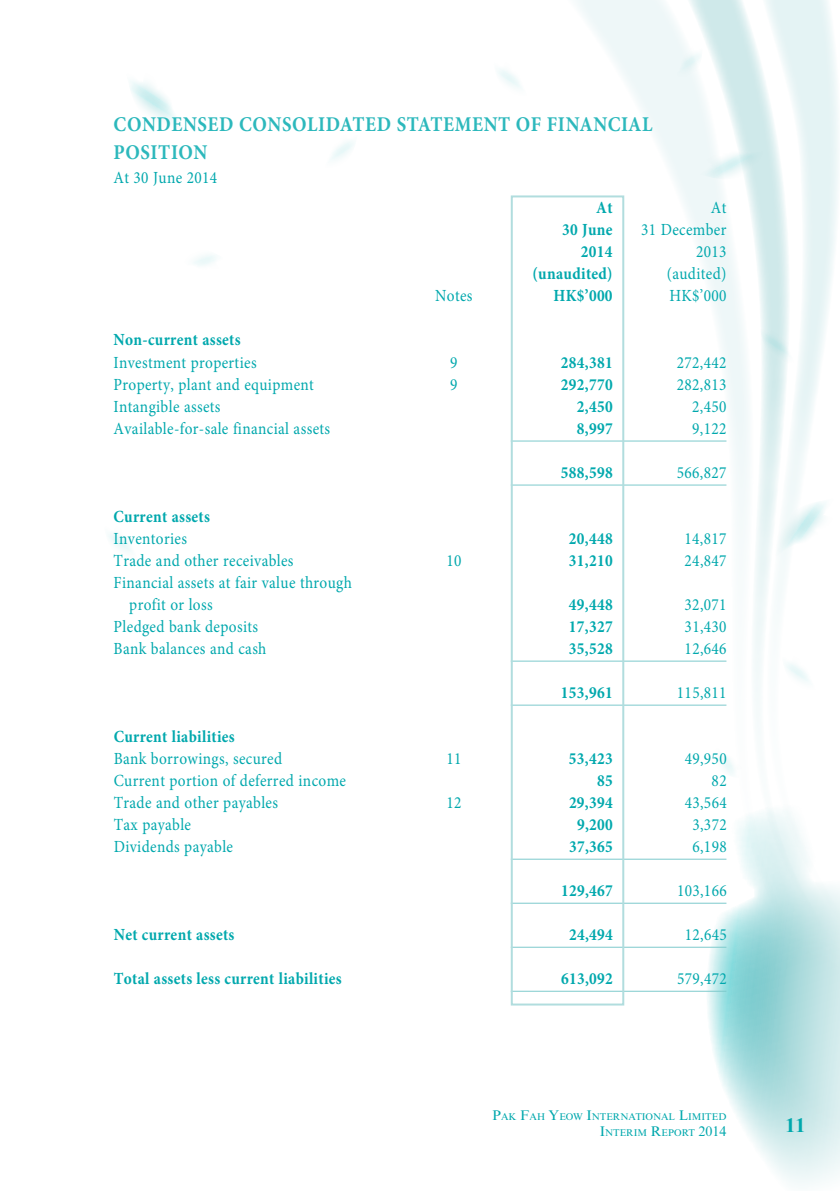
<style>
.page{position:relative;width:840px;height:1191px;background:#fff}
.page>*{position:absolute;margin:0;border:0;box-sizing:border-box;transform-origin:0 0}
.t1{font:700 21px/28px "Minion Pro";letter-spacing:.03em;color:#2cb8bc;scale:.9 1}
.t2{font:700 20px "Times New Roman MT Std";color:#00a8ad}
.t3{font:17px/22px "Minion Pro";letter-spacing:.025em;color:#00a8ad;scale:.9 1}
.t4{font:700 17px "Minion Pro";letter-spacing:.02em;color:#00a8ad;scale:.9 1}
.t5{font:9.8px "Times New Roman MT Std";color:#00a8ad}
.s1{font-size:14px}
</style>
<div class="page">
<svg style="left:556px;top:0;width:201px;height:1006px"></svg>
<svg style="left:757px;top:0;width:82px;height:715px"></svg>
<svg style="left:693px;top:803px;width:146px;height:381px"></svg>
<svg style="left:692px;top:146px;width:74px;height:36px"></svg>
<svg style="left:130px;top:81px;width:46px;height:41px"></svg>
<svg style="left:108px;top:533px;width:23px;height:19px"></svg>
<svg style="left:194px;top:255px;width:22px;height:11px"></svg>
<svg style="left:498px;top:69px;width:23px;height:19px"></svg>
<svg style="left:331px;top:141px;width:23px;height:19px"></svg>
<svg style="left:670px;top:43px;width:34px;height:35px"></svg>
<svg style="left:712px;top:742px;width:31px;height:39px"></svg>
<svg style="left:778px;top:651px;width:43px;height:40px"></svg>
<svg style="left:756px;top:324px;width:43px;height:40px"></svg>
<svg style="left:772px;top:495px;width:65px;height:65px"></svg>
<hr style="left:510px;top:440px;width:216px;height:1px;background:#7dcacc">
<hr style="left:510px;top:484px;width:216px;height:1px;background:#7dcacc">
<hr style="left:510px;top:660px;width:216px;height:1px;background:#7dcacc">
<hr style="left:510px;top:704px;width:216px;height:1px;background:#7dcacc">
<hr style="left:510px;top:858px;width:216px;height:1px;background:#7dcacc">
<hr style="left:510px;top:902px;width:216px;height:1px;background:#7dcacc">
<hr style="left:510px;top:946px;width:216px;height:1px;background:#7dcacc">
<hr style="left:510px;top:990px;width:216px;height:1px;background:#7dcacc">
<div style="left:510px;top:195px;width:114px;height:810px;border:2px solid #b1ddde"></div>
<p class="t1" style="left:113px;top:110px;width:600px">CONDENSED CONSOLIDATED STATEMENT OF FINANCIAL<br>POSITION</p>
<p class="t3" style="left:113px;top:167px;width:117px">At 30 June 2014</p>
<p class="t4" style="left:596px;top:196px;width:20px">At</p>
<p class="t3" style="left:710px;top:197px;width:19px">At</p>
<p class="t4" style="left:562px;top:218px;width:57px">30 June</p>
<p class="t3" style="left:640px;top:219px;width:96px">31 December</p>
<p class="t4" style="left:580px;top:240px;width:37px">2014</p>
<p class="t3" style="left:695px;top:241px;width:35px">2013</p>
<p class="t4" style="left:532px;top:262px;width:90px">(unaudited)</p>
<p class="t3" style="left:666px;top:263px;width:68px">(audited)</p>
<p class="t3" style="left:435px;top:285px;width:43px">Notes</p>
<p class="t4" style="left:553px;top:284px;width:67px">HK$’000</p>
<p class="t3" style="left:669px;top:285px;width:65px">HK$’000</p>
<p class="t4" style="left:113px;top:328px;width:143px">Non-current assets</p>
<p class="t3" style="left:113px;top:351px;width:160px">Investment properties</p>
<p class="t3" style="left:450px;top:351px;width:10px">9</p>
<p class="t4" style="left:560px;top:350px;width:59px">284,381</p>
<p class="t3" style="left:676px;top:351px;width:57px">272,442</p>
<p class="t3" style="left:113px;top:373px;width:224px">Property, plant and equipment</p>
<p class="t3" style="left:450px;top:373px;width:10px">9</p>
<p class="t4" style="left:560px;top:372px;width:59px">292,770</p>
<p class="t3" style="left:676px;top:373px;width:57px">282,813</p>
<p class="t3" style="left:113px;top:395px;width:120px">Intangible assets</p>
<p class="t4" style="left:576px;top:394px;width:41px">2,450</p>
<p class="t3" style="left:691px;top:395px;width:40px">2,450</p>
<p class="t3" style="left:113px;top:417px;width:242px">Available-for-sale financial assets</p>
<p class="t4" style="left:576px;top:416px;width:41px">8,997</p>
<p class="t3" style="left:691px;top:417px;width:40px">9,122</p>
<p class="t4" style="left:560px;top:460px;width:59px">588,598</p>
<p class="t3" style="left:676px;top:461px;width:57px">566,827</p>
<p class="t4" style="left:113px;top:504px;width:109px">Current assets</p>
<p class="t3" style="left:113px;top:527px;width:83px">Inventories</p>
<p class="t4" style="left:568px;top:526px;width:50px">20,448</p>
<p class="t3" style="left:684px;top:527px;width:48px">14,817</p>
<p class="t3" style="left:113px;top:549px;width:201px">Trade and other receivables</p>
<p class="t3" style="left:446px;top:549px;width:18px">10</p>
<p class="t4" style="left:568px;top:548px;width:50px">31,210</p>
<p class="t3" style="left:684px;top:549px;width:48px">24,847</p>
<p class="t3" style="left:129px;top:571px;width:249px;text-indent:-16px">Financial assets at fair value through profit or loss</p>
<p class="t4" style="left:568px;top:592px;width:50px">49,448</p>
<p class="t3" style="left:684px;top:593px;width:48px">32,071</p>
<p class="t3" style="left:114px;top:615px;width:162px">Pledged bank deposits</p>
<p class="t4" style="left:568px;top:614px;width:50px">17,327</p>
<p class="t3" style="left:684px;top:615px;width:48px">31,430</p>
<p class="t3" style="left:114px;top:637px;width:171px">Bank balances and cash</p>
<p class="t4" style="left:568px;top:636px;width:50px">35,528</p>
<p class="t3" style="left:684px;top:637px;width:48px">12,646</p>
<p class="t4" style="left:560px;top:680px;width:59px">153,961</p>
<p class="t3" style="left:676px;top:681px;width:57px">115,811</p>
<p class="t4" style="left:114px;top:724px;width:136px">Current liabilities</p>
<p class="t3" style="left:114px;top:747px;width:188px">Bank borrowings, secured</p>
<p class="t3" style="left:446px;top:747px;width:18px">11</p>
<p class="t4" style="left:568px;top:746px;width:50px">53,423</p>
<p class="t3" style="left:684px;top:747px;width:48px">49,950</p>
<p class="t3" style="left:114px;top:769px;width:259px">Current portion of deferred income</p>
<p class="t4" style="left:597px;top:768px;width:19px">85</p>
<p class="t3" style="left:711px;top:769px;width:18px">82</p>
<p class="t3" style="left:114px;top:791px;width:184px">Trade and other payables</p>
<p class="t3" style="left:446px;top:791px;width:18px">12</p>
<p class="t4" style="left:568px;top:790px;width:50px">29,394</p>
<p class="t3" style="left:684px;top:791px;width:48px">43,564</p>
<p class="t3" style="left:114px;top:813px;width:87px">Tax payable</p>
<p class="t4" style="left:576px;top:812px;width:41px">9,200</p>
<p class="t3" style="left:692px;top:813px;width:40px">3,372</p>
<p class="t3" style="left:114px;top:835px;width:134px">Dividends payable</p>
<p class="t4" style="left:568px;top:834px;width:50px">37,365</p>
<p class="t3" style="left:692px;top:835px;width:40px">6,198</p>
<p class="t4" style="left:560px;top:878px;width:59px">129,467</p>
<p class="t3" style="left:676px;top:879px;width:57px">103,166</p>
<p class="t4" style="left:114px;top:922px;width:136px">Net current assets</p>
<p class="t4" style="left:568px;top:922px;width:50px">24,494</p>
<p class="t3" style="left:684px;top:923px;width:48px">12,645</p>
<p class="t4" style="left:114px;top:966px;width:255px">Total assets less current liabilities</p>
<p class="t4" style="left:560px;top:966px;width:59px">613,092</p>
<p class="t3" style="left:676px;top:967px;width:57px">579,472</p>
<p class="t5" style="left:492px;top:1110px;width:235px"><span class="s1">P</span>AK <span class="s1">F</span>AH <span class="s1">Y</span>EOW <span class="s1">I</span>NTERNATIONAL <span class="s1">L</span>IMITED</p>
<p class="t5" style="left:599px;top:1127px;width:128px"><span class="s1">I</span>NTERIM <span class="s1">R</span>EPORT <span class="s1">2014</span></p>
<p class="t2" style="left:784px;top:1112px;width:21px">11</p>
</div>
